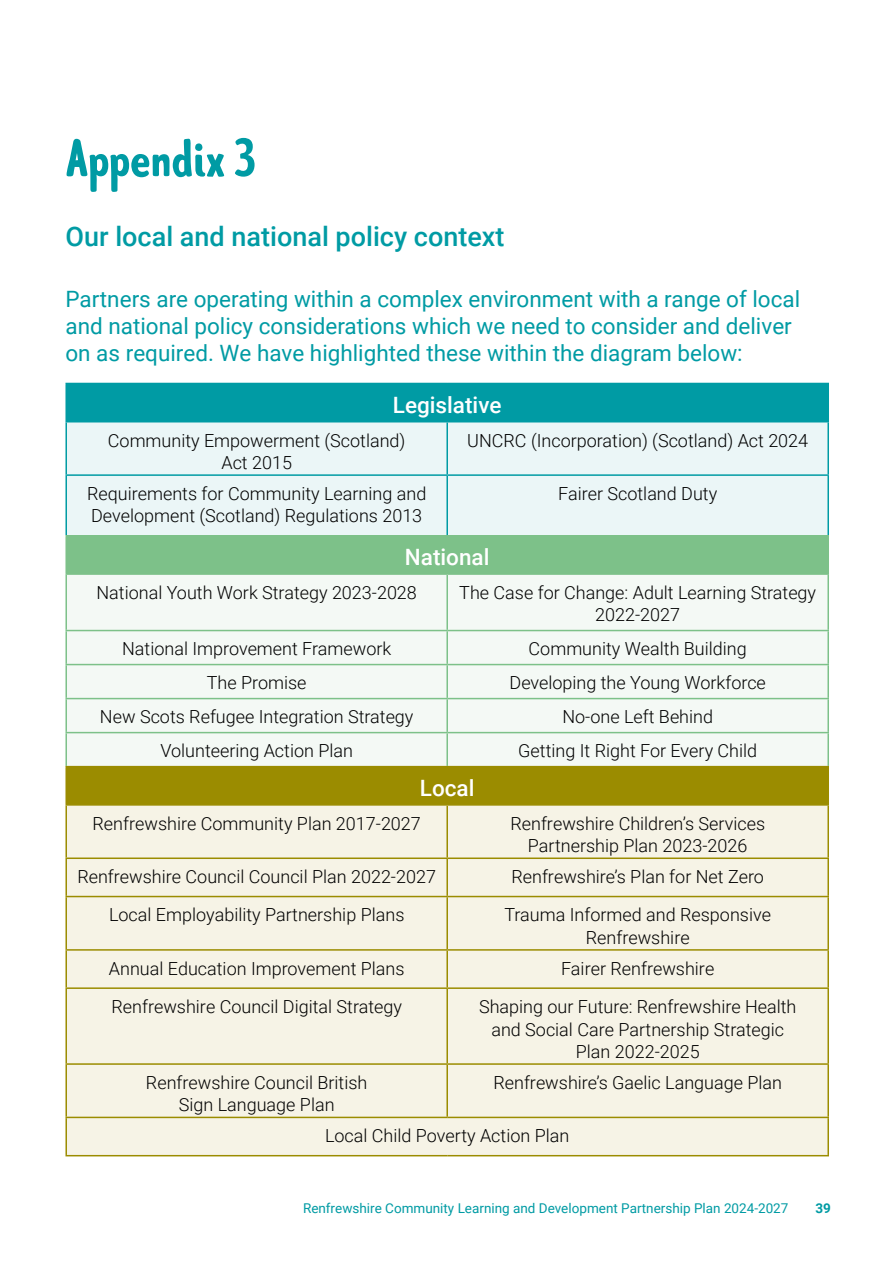
<style>
.page{position:relative;width:893px;height:1263px;background:#fff}
.page>*{position:absolute;margin:0;border:0;box-sizing:border-box;transform-origin:0 0}
.Heder_H2{font:700 54px "TT Limes Sans";color:#009ba4}
.Priority_Sub_Text{font:500 27px "Roboto";color:#009ba4}
.Inro_Para_Text_P{font:22.5px/27px "Roboto";color:#009ba4}
.Sub_Sub_Header{font:500 22.5px "Roboto";color:#fff}
.Body_Text_P{font:300 18px/22.5px "Roboto";color:#000;text-align:center}
.t1{font:13.5px "Roboto";color:#009ba4}
.t2{font:700 13.5px "Roboto";color:#009ba4}
</style>
<div class="page">
<div style="left:66px;top:383px;width:762px;height:39px;background:#009ba4"></div>
<div style="left:67px;top:422px;width:760px;height:113px;background:#ebf6f7"></div>
<div style="left:66px;top:536px;width:762px;height:38px;background:#7dc189"></div>
<div style="left:67px;top:575px;width:760px;height:191px;background:#f4f9f5"></div>
<div style="left:66px;top:767px;width:762px;height:38px;background:#9b8c00"></div>
<div style="left:67px;top:806px;width:760px;height:349px;background:#f6f3e6"></div>
<hr style="left:65px;top:383px;width:382px;height:1px;background:#009ba4">
<hr style="left:65px;top:384px;width:2px;height:37px;background:#009ba4">
<hr style="left:447px;top:383px;width:382px;height:1px;background:#009ba4">
<hr style="left:827px;top:384px;width:2px;height:37px;background:#009ba4">
<hr style="left:65px;top:421px;width:382px;height:1px;background:#009ba4">
<hr style="left:65px;top:422px;width:2px;height:52px;background:#009ba4">
<hr style="left:447px;top:421px;width:382px;height:1px;background:#009ba4">
<hr style="left:446px;top:422px;width:2px;height:52px;background:#009ba4">
<hr style="left:827px;top:422px;width:2px;height:52px;background:#009ba4">
<hr style="left:65px;top:474px;width:382px;height:2px;background:#009ba4">
<hr style="left:65px;top:476px;width:2px;height:59px;background:#009ba4">
<hr style="left:447px;top:474px;width:382px;height:2px;background:#009ba4">
<hr style="left:446px;top:476px;width:2px;height:59px;background:#009ba4">
<hr style="left:827px;top:476px;width:2px;height:59px;background:#009ba4">
<hr style="left:65px;top:535px;width:382px;height:1px;background:#7dc189">
<hr style="left:65px;top:536px;width:2px;height:37px;background:#7dc189">
<hr style="left:447px;top:535px;width:382px;height:1px;background:#7dc189">
<hr style="left:827px;top:536px;width:2px;height:37px;background:#7dc189">
<hr style="left:65px;top:573px;width:382px;height:2px;background:#7dc189">
<hr style="left:65px;top:575px;width:2px;height:55px;background:#7dc189">
<hr style="left:447px;top:573px;width:382px;height:2px;background:#7dc189">
<hr style="left:446px;top:575px;width:2px;height:55px;background:#7dc189">
<hr style="left:827px;top:575px;width:2px;height:55px;background:#7dc189">
<hr style="left:65px;top:630px;width:382px;height:1px;background:#7dc189">
<hr style="left:65px;top:631px;width:2px;height:33px;background:#7dc189">
<hr style="left:447px;top:630px;width:382px;height:1px;background:#7dc189">
<hr style="left:446px;top:631px;width:2px;height:33px;background:#7dc189">
<hr style="left:827px;top:631px;width:2px;height:33px;background:#7dc189">
<hr style="left:65px;top:664px;width:382px;height:1px;background:#7dc189">
<hr style="left:65px;top:665px;width:2px;height:33px;background:#7dc189">
<hr style="left:447px;top:664px;width:382px;height:1px;background:#7dc189">
<hr style="left:446px;top:665px;width:2px;height:33px;background:#7dc189">
<hr style="left:827px;top:665px;width:2px;height:33px;background:#7dc189">
<hr style="left:65px;top:698px;width:382px;height:1px;background:#7dc189">
<hr style="left:65px;top:699px;width:2px;height:33px;background:#7dc189">
<hr style="left:447px;top:698px;width:382px;height:1px;background:#7dc189">
<hr style="left:446px;top:699px;width:2px;height:33px;background:#7dc189">
<hr style="left:827px;top:699px;width:2px;height:33px;background:#7dc189">
<hr style="left:65px;top:732px;width:382px;height:1px;background:#7dc189">
<hr style="left:65px;top:733px;width:2px;height:33px;background:#7dc189">
<hr style="left:447px;top:732px;width:382px;height:1px;background:#7dc189">
<hr style="left:446px;top:733px;width:2px;height:33px;background:#7dc189">
<hr style="left:827px;top:733px;width:2px;height:33px;background:#7dc189">
<hr style="left:65px;top:766px;width:382px;height:1px;background:#9b8c00">
<hr style="left:65px;top:767px;width:2px;height:37px;background:#9b8c00">
<hr style="left:447px;top:766px;width:382px;height:1px;background:#9b8c00">
<hr style="left:827px;top:767px;width:2px;height:37px;background:#9b8c00">
<hr style="left:65px;top:804px;width:382px;height:2px;background:#9b8c00">
<hr style="left:65px;top:806px;width:2px;height:51px;background:#9b8c00">
<hr style="left:447px;top:804px;width:382px;height:2px;background:#9b8c00">
<hr style="left:446px;top:806px;width:2px;height:51px;background:#9b8c00">
<hr style="left:827px;top:806px;width:2px;height:51px;background:#9b8c00">
<hr style="left:65px;top:857px;width:382px;height:2px;background:#9b8c00">
<hr style="left:65px;top:859px;width:2px;height:37px;background:#9b8c00">
<hr style="left:447px;top:857px;width:382px;height:2px;background:#9b8c00">
<hr style="left:446px;top:859px;width:2px;height:37px;background:#9b8c00">
<hr style="left:827px;top:859px;width:2px;height:37px;background:#9b8c00">
<hr style="left:65px;top:896px;width:382px;height:1px;background:#9b8c00">
<hr style="left:65px;top:897px;width:2px;height:52px;background:#9b8c00">
<hr style="left:447px;top:896px;width:382px;height:1px;background:#9b8c00">
<hr style="left:446px;top:897px;width:2px;height:52px;background:#9b8c00">
<hr style="left:827px;top:897px;width:2px;height:52px;background:#9b8c00">
<hr style="left:65px;top:949px;width:382px;height:2px;background:#9b8c00">
<hr style="left:65px;top:951px;width:2px;height:36px;background:#9b8c00">
<hr style="left:447px;top:949px;width:382px;height:2px;background:#9b8c00">
<hr style="left:446px;top:951px;width:2px;height:36px;background:#9b8c00">
<hr style="left:827px;top:951px;width:2px;height:36px;background:#9b8c00">
<hr style="left:65px;top:987px;width:382px;height:2px;background:#9b8c00">
<hr style="left:65px;top:989px;width:2px;height:74px;background:#9b8c00">
<hr style="left:447px;top:987px;width:382px;height:2px;background:#9b8c00">
<hr style="left:446px;top:989px;width:2px;height:74px;background:#9b8c00">
<hr style="left:827px;top:989px;width:2px;height:74px;background:#9b8c00">
<hr style="left:65px;top:1063px;width:382px;height:2px;background:#9b8c00">
<hr style="left:65px;top:1065px;width:2px;height:52px;background:#9b8c00">
<hr style="left:447px;top:1063px;width:382px;height:2px;background:#9b8c00">
<hr style="left:446px;top:1065px;width:2px;height:52px;background:#9b8c00">
<hr style="left:827px;top:1065px;width:2px;height:52px;background:#9b8c00">
<hr style="left:65px;top:1117px;width:382px;height:1px;background:#9b8c00">
<hr style="left:65px;top:1118px;width:2px;height:37px;background:#9b8c00">
<hr style="left:447px;top:1117px;width:382px;height:1px;background:#9b8c00">
<hr style="left:827px;top:1118px;width:2px;height:37px;background:#9b8c00">
<hr style="left:65px;top:1155px;width:382px;height:1px;background:#9b8c00">
<hr style="left:447px;top:1155px;width:382px;height:1px;background:#9b8c00">
<h2 class="Heder_H2" style="left:65px;top:123px;width:192px">Appendix 3</h2>
<p class="Priority_Sub_Text" style="left:65px;top:217px;width:440px">Our local and national policy context</p>
<p class="Inro_Para_Text_P" style="left:65px;top:285px;width:736px">Partners are operating within a complex environment with a range of local and national policy considerations which we need to consider and deliver on as required. We have highlighted these within the diagram below:</p>
<h3 class="Sub_Sub_Header" style="left:393px;top:389px;width:110px">Legislative</h3>
<p class="Body_Text_P" style="left:108px;top:428px;width:299px">Community Empowerment (Scotland)<br>Act 2015</p>
<p class="Body_Text_P" style="left:467px;top:428px;width:342px">UNCRC (Incorporation) (Scotland) Act 2024</p>
<p class="Body_Text_P" style="left:87px;top:482px;width:341px;text-align:left">Requirements for Community Learning and<br>Development (Scotland) Regulations 2013</p>
<p class="Body_Text_P" style="left:558px;top:482px;width:161px">Fairer Scotland Duty</p>
<h3 class="Sub_Sub_Header" style="left:405px;top:542px;width:86px">National</h3>
<p class="Body_Text_P" style="left:97px;top:581px;width:322px">National Youth Work Strategy 2023-2028</p>
<p class="Body_Text_P" style="left:459px;top:581px;width:358px">The Case for Change: Adult Learning Strategy<br>2022-2027</p>
<p class="Body_Text_P" style="left:122px;top:637px;width:271px">National Improvement Framework</p>
<p class="Body_Text_P" style="left:529px;top:637px;width:220px">Community Wealth Building</p>
<p class="Body_Text_P" style="left:207px;top:671px;width:101px">The Promise</p>
<p class="Body_Text_P" style="left:510px;top:671px;width:258px">Developing the Young Workforce</p>
<p class="Body_Text_P" style="left:100px;top:705px;width:315px">New Scots Refugee Integration Strategy</p>
<p class="Body_Text_P" style="left:562px;top:705px;width:152px">No-one Left Behind</p>
<p class="Body_Text_P" style="left:160px;top:739px;width:194px">Volunteering Action Plan</p>
<p class="Body_Text_P" style="left:518px;top:739px;width:240px">Getting It Right For Every Child</p>
<h3 class="Sub_Sub_Header" style="left:420px;top:772px;width:56px">Local</h3>
<p class="Body_Text_P" style="left:93px;top:811px;width:330px">Renfrewshire Community Plan 2017-2027</p>
<p class="Body_Text_P" style="left:510px;top:811px;width:256px">Renfrewshire Children’s Services<br>Partnership Plan 2023-2026</p>
<p class="Body_Text_P" style="left:77px;top:865px;width:360px">Renfrewshire Council Council Plan 2022-2027</p>
<p class="Body_Text_P" style="left:511px;top:865px;width:254px">Renfrewshire’s Plan for Net Zero</p>
<p class="Body_Text_P" style="left:109px;top:903px;width:297px">Local Employability Partnership Plans</p>
<p class="Body_Text_P" style="left:504px;top:903px;width:268px">Trauma Informed and Responsive<br>Renfrewshire</p>
<p class="Body_Text_P" style="left:109px;top:956px;width:297px">Annual Education Improvement Plans</p>
<p class="Body_Text_P" style="left:561px;top:956px;width:155px">Fairer Renfrewshire</p>
<p class="Body_Text_P" style="left:111px;top:995px;width:292px">Renfrewshire Council Digital Strategy</p>
<p class="Body_Text_P" style="left:479px;top:995px;width:319px">Shaping our Future: Renfrewshire Health and Social Care Partnership Strategic<br>Plan 2022-2025</p>
<p class="Body_Text_P" style="left:146px;top:1070px;width:223px">Renfrewshire Council British<br>Sign Language Plan</p>
<p class="Body_Text_P" style="left:493px;top:1070px;width:290px">Renfrewshire’s Gaelic Language Plan</p>
<p class="Body_Text_P" style="left:325px;top:1124px;width:246px">Local Child Poverty Action Plan</p>
<p class="t1" style="left:303px;top:1199px;width:487px">Renfrewshire Community Learning and Development Partnership Plan 2024-2027</p>
<p class="t2" style="left:815px;top:1199px;width:17px">39</p>
</div>
